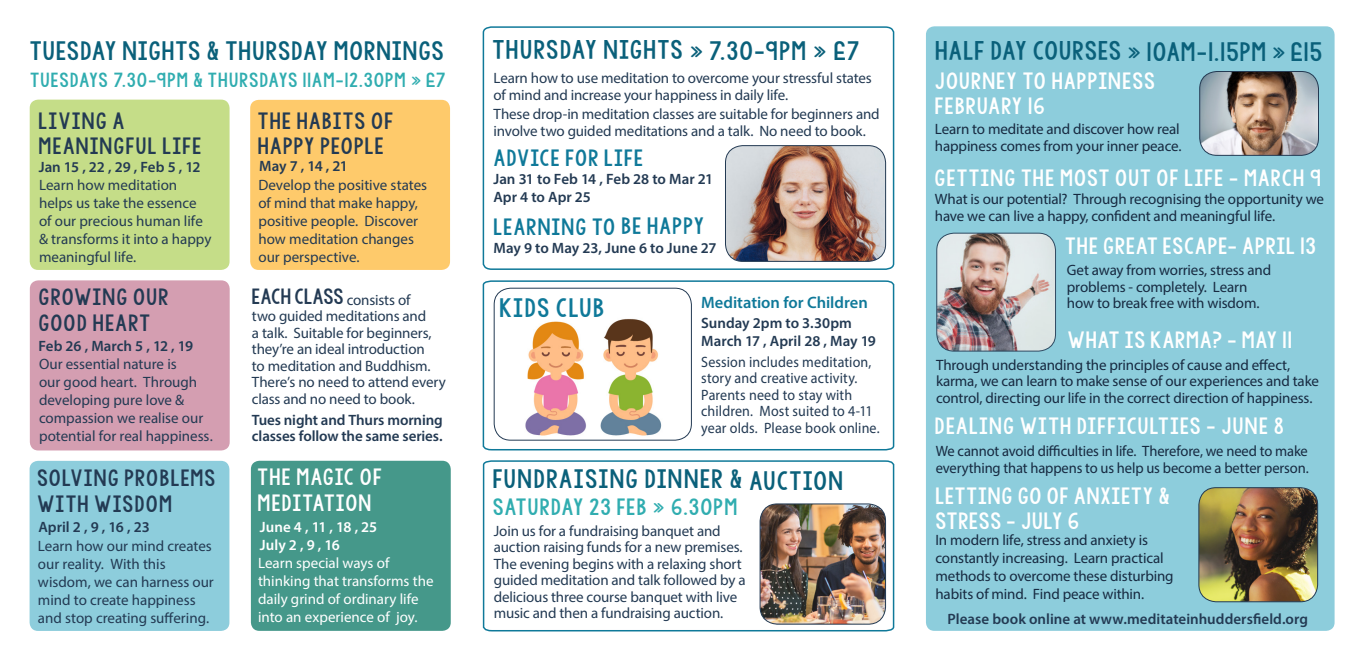
<style>
.page{position:relative;width:1365px;height:657px;background:#fff}
.page>*{position:absolute;margin:0;border:0;box-sizing:border-box;transform-origin:0 0}
.sub_headings{font:25.2px "KG Wh Yy Ou Go Tt A Be So Me An";letter-spacing:.035em;color:#0a607a;scale:1.12 1}
.sub_headings-2{font:25.2px "KG Wh Yy Ou Go Tt A Be So Me An";letter-spacing:.04em;color:#0f7999;scale:1.12 1}
.sub_headings-3{font:22.35px/25.5px "KG Wh Yy Ou Go Tt A Be So Me An";letter-spacing:.04em;color:#fff;scale:1.12 1}
.sub_headings-4{font:22.35px/25.5px "KG Wh Yy Ou Go Tt A Be So Me An";letter-spacing:.04em;color:#233a53;scale:1.12 1}
.sub_headings-5{font:22.35px "KG Wh Yy Ou Go Tt A Be So Me An";letter-spacing:.04em;color:#0f7999;scale:1.12 1}
.sub_headings-6{font:22.35px "KG Wh Yy Ou Go Tt A Be So Me An";letter-spacing:.035em;color:#30adb0;scale:1.12 1}
.sub_headings-7{font:19.35px "KG Wh Yy Ou Go Tt A Be So Me An";letter-spacing:.04em;color:#30adb0;scale:1.12 1}
.body{font:600 16.5px "Myriad Pro";color:#0f7999}
.body-2{font:15px/18px "Myriad Pro";letter-spacing:-.005em;color:#233a53}
.body-3{font:15px/16.5px "Myriad Pro";letter-spacing:-.01em;color:#172a41}
.body-4{font:600 15px/16.5px "Myriad Pro";color:#233a53}
.body-5{font:15px/16.5px "Myriad Pro";letter-spacing:-.005em;color:#233a53;scale:.94 1}
.body-6{font:15px/18px "Myriad Pro";color:#fff}
.sub_headings-8{font:600 15px/18px "Myriad Pro";color:#233a53}
.body-7{font:600 15px "Myriad Pro";color:#fff}
.s1{font-family:"KG Arrows"}
.s2{font-family:"KG Wh Yy Ou Go Tt A Be So Me An";font-size:20.85px}
</style>
<div class="page">
<svg style="left:482px;top:26px;width:413px;height:244px"></svg>
<div style="left:926px;top:26px;width:408px;height:605px;background:#8dcddc;border-radius:9px"></div>
<div style="left:30px;top:100px;width:200px;height:170px;background:#c5dd88;border-radius:9px"></div>
<div style="left:30px;top:280px;width:200px;height:170px;background:#d49eb1;border-radius:9px"></div>
<div style="left:30px;top:461px;width:199px;height:170px;background:#8dcddc;border-radius:9px"></div>
<div style="left:251px;top:461px;width:200px;height:170px;background:#45988a;border-radius:9px"></div>
<div style="left:250px;top:100px;width:200px;height:170px;background:#feca6b;border-radius:9px"></div>
<img style="left:725px;top:146px;width:161px;height:115px">
<div style="left:725px;top:145px;width:161px;height:117px;border:1px solid #233a53;border-radius:17px"></div>
<img style="left:937px;top:233px;width:118px;height:118px">
<div style="left:936px;top:233px;width:120px;height:118px;border:1px solid #233a53;border-radius:17px"></div>
<img style="left:1199px;top:489px;width:119px;height:113px">
<div style="left:1198px;top:487px;width:120px;height:115px;border:1px solid #233a53;border-radius:17px"></div>
<img style="left:1200px;top:71px;width:118px;height:84px">
<div style="left:1199px;top:71px;width:120px;height:85px;border:1px solid #233a53;border-radius:17px"></div>
<svg style="left:482px;top:460px;width:413px;height:172px"></svg>
<img style="left:760px;top:504px;width:125px;height:120px">
<div style="left:760px;top:504px;width:126px;height:120px;border:1px solid #233a53;border-radius:17px"></div>
<svg style="left:482px;top:280px;width:413px;height:171px"></svg>
<img style="left:505px;top:290px;width:176px;height:150px">
<div style="left:494px;top:288px;width:198px;height:152px;border:1px solid #233a53;border-radius:16px"></div>
<p class="sub_headings" style="left:30px;top:34px;width:371px">TUESDAY NIGHTS &amp; THURSDAY MORNINGS</p>
<p class="sub_headings-7" style="left:30px;top:68px;width:372px">TUESDAYS 7.30-9PM &amp; THURSDAYS 11AM-12.30PM <span class="s1">w</span> £7</p>
<p class="sub_headings-4" style="left:38px;top:107px;width:147px">LIVING A<br>MEANINGFUL LIFE</p>
<p class="body-2" style="left:39px;top:175px;width:174px">Learn how meditation helps us take the essence of our precious human life &amp; transforms it into a happy meaningful life.</p>
<p class="body-4" style="left:39px;top:158px;width:163px">Jan 15 , 22 , 29 , Feb 5 , 12</p>
<p class="sub_headings-4" style="left:39px;top:284px;width:118px">GROWING OUR</p>
<p class="sub_headings-4" style="left:39px;top:309px;width:101px">GOOD HEART</p>
<p class="body-4" style="left:38px;top:337px;width:156px">Feb 26 , March 5 , 12 , 19</p>
<p class="body-2" style="left:39px;top:355px;width:175px">Our essential nature is<br>our good heart. Through developing pure love &amp; compassion we realise our potential for real happiness.</p>
<p class="sub_headings-4" style="left:37px;top:465px;width:161px">SOLVING PROBLEMS<br>WITH WISDOM</p>
<p class="body-4" style="left:38px;top:518px;width:113px">April 2 , 9 , 16 , 23</p>
<p class="body-2" style="left:38px;top:536px;width:177px">Learn how our mind creates our reality. With this wisdom, we can harness our mind to create happiness and stop creating suffering.</p>
<p class="sub_headings-4" style="left:258px;top:107px;width:122px">THE HABITS OF<br>HAPPY PEOPLE</p>
<p class="body-2" style="left:258px;top:176px;width:170px">Develop the positive states of mind that make happy, positive people. Discover how meditation changes our perspective.</p>
<p class="body-4" style="left:259px;top:157px;width:90px">May 7 , 14 , 21</p>
<p class="body-2" style="left:252px;top:291px;width:195px;line-height:16.5px"><span class="s2">EACH CLASS</span> consists of<br>two guided meditations and<br>a talk. Suitable for beginners, they’re an ideal introduction<br>to meditation and Buddhism.<br>There’s no need to attend every class and no need to book.</p>
<p class="body-4" style="left:252px;top:411px;width:192px">Tues night and Thurs morning classes follow the same series.</p>
<p class="sub_headings-3" style="left:258px;top:464px;width:113px">THE MAGIC OF<br>MEDITATION</p>
<p class="body-7" style="left:260px;top:517px;width:119px">June 4 , 11 , 18 , 25</p>
<p class="body-7" style="left:260px;top:535px;width:81px">July 2 , 9 , 16</p>
<p class="body-6" style="left:258px;top:554px;width:177px">Learn special ways of thinking that transforms the daily grind of ordinary life into an experience of joy.</p>
<p class="sub_headings" style="left:493px;top:35px;width:329px">THURSDAY NIGHTS <span class="s1">w</span> 7.30-9PM <span class="s1">w</span> £7</p>
<p class="body-2" style="left:494px;top:70px;width:380px;line-height:16.5px">Learn how to use meditation to overcome your stressful states of mind and increase your happiness in daily life.</p>
<p class="body-2" style="left:494px;top:106px;width:388px;line-height:16.5px">These drop-in meditation classes are suitable for beginners and involve two guided meditations and a talk. No need to book.</p>
<p class="sub_headings-5" style="left:493px;top:143px;width:135px">ADVICE FOR LIFE</p>
<p class="sub_headings-8" style="left:493px;top:169px;width:221px">Jan 31 to Feb 14 , Feb 28 to Mar 21<br>Apr 4 to Apr 25</p>
<p class="sub_headings-5" style="left:494px;top:212px;width:189px">LEARNING TO BE HAPPY</p>
<p class="body-4" style="left:494px;top:239px;width:225px">May 9 to May 23, June 6 to June 27</p>
<p class="sub_headings-2" style="left:499px;top:291px;width:95px">KIDS CLUB</p>
<p class="body" style="left:701px;top:292px;width:168px">Meditation for Children</p>
<p class="body-4" style="left:701px;top:314px;width:152px">Sunday 2pm to 3.30pm</p>
<p class="body-4" style="left:701px;top:332px;width:176px">March 17 , April 28 , May 19</p>
<p class="body-5" style="left:701px;top:353px;width:191px">Session includes meditation, story and creative activity.<br>Parents need to stay with children. Most suited to 4-11 year olds. Please book online.</p>
<p class="sub_headings" style="left:493px;top:463px;width:314px">FUNDRAISING DINNER &amp; AUCTION</p>
<p class="sub_headings-6" style="left:493px;top:492px;width:220px">SATURDAY 23 FEB <span class="s1">w</span> 6.30PM</p>
<p class="body-2" style="left:494px;top:522px;width:253px;line-height:16.5px">Join us for a fundraising banquet and auction raising funds for a new premises.<br>The evening begins with a relaxing short guided meditation and talk followed by a delicious three course banquet with live music and then a fundraising auction.</p>
<p class="sub_headings" style="left:935px;top:35px;width:347px">HALF DAY COURSES <span class="s1">w</span> 10AM-1.15PM <span class="s1">w</span> £15</p>
<p class="sub_headings-3" style="left:935px;top:67px;width:198px">JOURNEY TO HAPPINESS</p>
<p class="sub_headings-3" style="left:935px;top:93px;width:99px">FEBRUARY 16</p>
<p class="body-3" style="left:935px;top:121px;width:248px">Learn to meditate and discover how real happiness comes from your inner peace.</p>
<p class="sub_headings-3" style="left:935px;top:165px;width:347px">GETTING THE MOST OUT OF LIFE - MARCH 9</p>
<p class="body-3" style="left:935px;top:191px;width:391px">What is our potential? Through recognising the opportunity we have we can live a happy, confident and meaningful life.</p>
<p class="sub_headings-3" style="left:1065px;top:233px;width:225px">THE GREAT ESCAPE- APRIL 13</p>
<p class="body-3" style="left:1067px;top:262px;width:206px">Get away from worries, stress and problems - completely. Learn how to break free with wisdom.</p>
<p class="sub_headings-3" style="left:1067px;top:327px;width:202px">WHAT IS KARMA? - MAY 11</p>
<p class="body-3" style="left:936px;top:356px;width:384px">Through understanding the principles of cause and effect, karma, we can learn to make sense of our experiences and take control, directing our life in the correct direction of happiness.</p>
<p class="body-3" style="left:936px;top:443px;width:375px">We cannot avoid difficulties in life. Therefore, we need to make everything that happens to us help us become a better person.</p>
<p class="sub_headings-3" style="left:934px;top:413px;width:314px">DEALING WITH DIFFICULTIES - JUNE 8</p>
<p class="sub_headings-3" style="left:935px;top:482px;width:211px">LETTING GO OF ANXIETY &amp;<br>STRESS - JULY 6</p>
<p class="body-3" style="left:935px;top:531px;width:240px;line-height:18px">In modern life, stress and anxiety is constantly increasing. Learn practical methods to overcome these disturbing habits of mind. Find peace within.</p>
<p class="body-4" style="left:948px;top:610px;width:362px">Please book online at www.meditateinhuddersfield.org</p>
</div>
